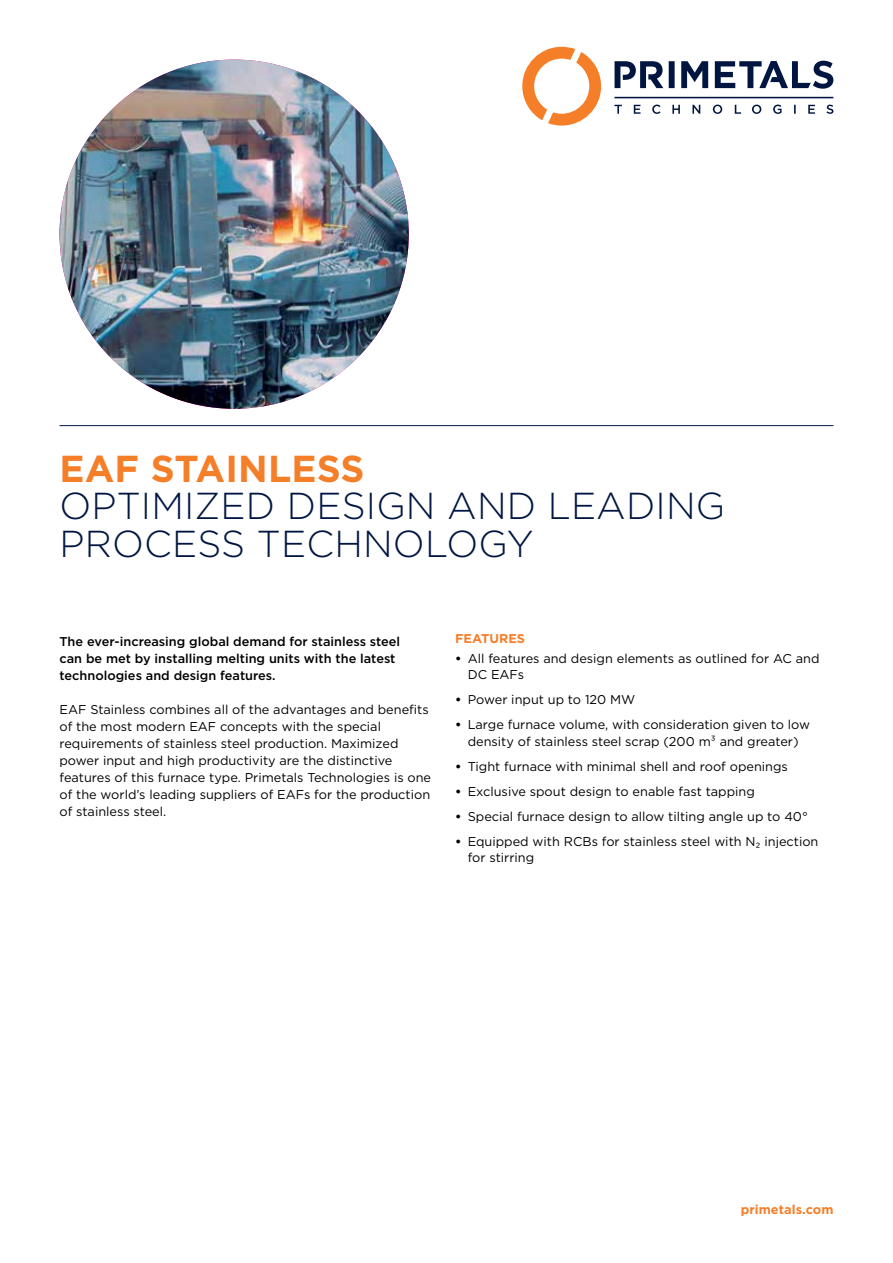
<style>
.page{position:relative;width:893px;height:1263px;background:#fff}
.page>*{position:absolute;margin:0;border:0;box-sizing:border-box;transform-origin:0 0}
.t1{font:300 37.5px/37.5px "Gotham";letter-spacing:.005em;color:#001641}
.t2{font:700 37.5px "Gotham";letter-spacing:.005em;color:#f57e29}
.t3{font:12.75px/17px "Gotham";color:#000}
.t4{font:500 12.75px/17px "Gotham";color:#000}
.t5{font:700 12.75px "Gotham";letter-spacing:.005em;color:#f57e29}
.s1{font-weight:700}
</style>
<div class="page">
<hr style="left:60px;top:425px;width:773px;height:1px;background:#001641">
<img style="left:60px;top:60px;width:349px;height:349px;border-radius:175px">
<svg style="left:522px;top:47px;width:79px;height:79px"></svg>
<svg style="left:614px;top:97px;width:219px;height:1px"></svg>
<svg style="left:615px;top:61px;width:218px;height:28px"></svg>
<svg style="left:614px;top:105px;width:219px;height:9px"></svg>
<h1 class="t2" style="left:60px;top:443px;width:307px">EAF STAINLESS</h1>
<h1 class="t1" style="left:60px;top:486px;width:667px">OPTIMIZED DESIGN AND LEADING<br>PROCESS TECHNOLOGY</h1>
<p class="t4" style="left:60px;top:633px;width:342px">The ever-increasing global demand for stainless steel can be met by installing melting units with the latest technologies and design features.</p>
<p class="t3" style="left:60px;top:701px;width:373px">EAF Stainless combines all of the advantages and benefits of the most modern EAF concepts with the special requirements of stainless steel production. Maximized power input and high productivity are the distinctive features of this furnace type. Primetals Technologies is one of the world’s leading suppliers of EAFs for the production of stainless steel.</p>
<p class="t5" style="left:455px;top:630px;width:72px">FEATURES</p>
<p class="t3" style="left:468px;top:650px;width:353px;line-height:16.5px;text-indent:-13px"><span class="s1">•</span> All features and design elements as outlined for AC and<br>DC EAFs</p>
<p class="t3" style="left:455px;top:691px;width:182px"><span class="s1">•</span> Power input up to 120 MW</p>
<p class="t3" style="left:455px;top:716px;width:357px;line-height:16.5px;text-align:center"><span class="s1">•</span> Large furnace volume, with consideration given to low density of stainless steel scrap (200 m³ and greater)</p>
<p class="t3" style="left:455px;top:758px;width:334px"><span class="s1">•</span> Tight furnace with minimal shell and roof openings</p>
<p class="t3" style="left:455px;top:783px;width:301px"><span class="s1">•</span> Exclusive spout design to enable fast tapping</p>
<p class="t3" style="left:455px;top:808px;width:354px"><span class="s1">•</span> Special furnace design to allow tilting angle up to 40°</p>
<p class="t3" style="left:468px;top:833px;width:352px;line-height:16.5px;text-indent:-13px"><span class="s1">•</span> Equipped with RCBs for stainless steel with N₂ injection for stirring</p>
<p class="t5" style="left:741px;top:1201px;width:94px">primetals.com</p>
</div>
